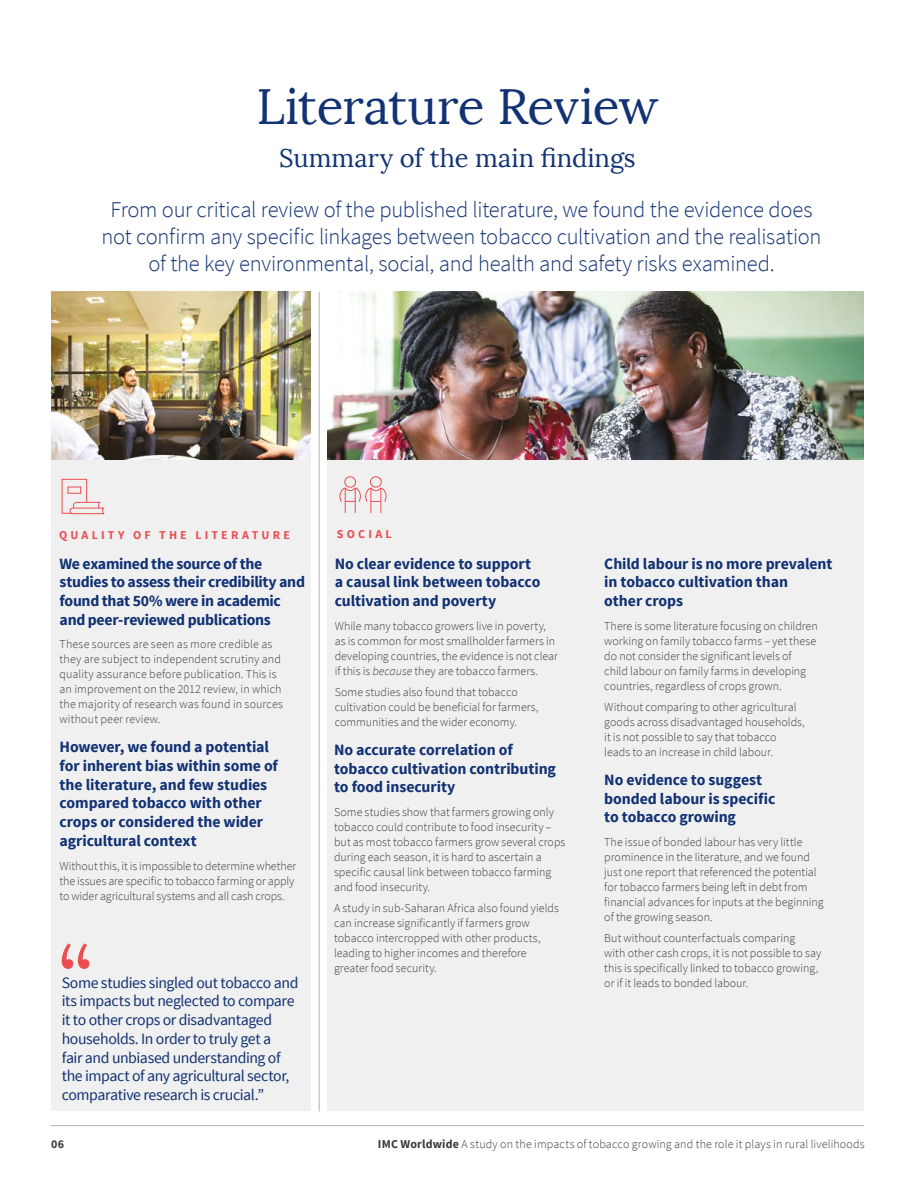
<style>
.page{position:relative;width:915px;height:1191px;background:#fff}
.page>*{position:absolute;margin:0;border:0;box-sizing:border-box;transform-origin:0 0}
.t1{font:49.5px "Lora";letter-spacing:-.01em;color:#123274}
.t2{font:25.5px "Lora";color:#123274}
.t3{font:300 22.5px/27px "Source Sans Pro";letter-spacing:-.015em;color:#123274;text-align:center}
.t4{font:700 15.75px/18.8px "Source Sans Pro";letter-spacing:-.005em;color:#123274}
.t5{font:15.75px/18.8px "Source Sans Pro";letter-spacing:-.025em;color:#123274}
.t6{font:300 12px/15px "Source Sans Pro";color:#3c3c3b}
.t7{font:700 12px "Source Sans Pro";letter-spacing:.265em;color:#ea4e51}
.t8{font:700 12px "Source Sans Pro";color:#3c3c3b}
.s1{font-style:italic}
.s2{font-weight:700}
</style>
<div class="page">
<div style="left:327px;top:459px;width:536px;height:651px;background:#f0f0f0"></div>
<div style="left:51px;top:459px;width:259px;height:651px;background:#f0f0f0"></div>
<svg style="left:62px;top:943px;width:27px;height:26px"></svg>
<div style="left:62px;top:479px;width:25px;height:34px;background:#f0f0f0;border:1px solid #ea4e51"></div>
<svg style="left:68px;top:486px;width:13px;height:7px"></svg>
<svg style="left:69px;top:501px;width:36px;height:14px"></svg>
<div style="left:344px;top:476px;width:12px;height:11px;border:1px solid #ea4e51;border-radius:50%"></div>
<div style="left:370px;top:476px;width:11px;height:11px;border:1px solid #ea4e51;border-radius:50%"></div>
<svg style="left:339px;top:487px;width:48px;height:26px"></svg>
<img style="left:327px;top:291px;width:536px;height:168px">
<img style="left:51px;top:291px;width:259px;height:168px">
<hr style="left:319px;top:292px;width:1px;height:819px;background:#b3b2b2">
<hr style="left:51px;top:1125px;width:812px;height:1px;background:#b3b2b2">
<h1 class="t1" style="left:256px;top:76px;width:403px">Literature Review</h1>
<h2 class="t2" style="left:279px;top:142px;width:358px">Summary of the main findings</h2>
<p class="t3" style="left:101px;top:196px;width:721px">From our critical review of the published literature, we found the evidence does not confirm any specific linkages between tobacco cultivation and the realisation of the key environmental, social, and health and safety risks examined.</p>
<p class="t7" style="left:337px;top:526px;width:56px">SOCIAL</p>
<h3 class="t4" style="left:334px;top:554px;width:207px">No clear evidence to support a causal link between tobacco cultivation and poverty</h3>
<p class="t6" style="left:334px;top:618px;width:224px">While many tobacco growers live in poverty, as is common for most smallholder farmers in developing countries, the evidence is not clear if this is <span class="s1">because</span> they are tobacco farmers.</p>
<p class="t6" style="left:334px;top:684px;width:205px">Some studies also found that tobacco cultivation could be beneficial for farmers, communities and the wider economy.</p>
<h3 class="t4" style="left:334px;top:741px;width:223px">No accurate correlation of tobacco cultivation contributing to food insecurity</h3>
<p class="t6" style="left:334px;top:804px;width:233px">Some studies show that farmers growing only tobacco could contribute to food insecurity – but as most tobacco farmers grow several crops during each season, it is hard to ascertain a specific causal link between tobacco farming and food insecurity.</p>
<p class="t6" style="left:334px;top:901px;width:226px">A study in sub-Saharan Africa also found yields can increase significantly if farmers grow tobacco intercropped with other products, leading to higher incomes and therefore greater food security.</p>
<p class="t7" style="left:59px;top:528px;width:232px">QUALITY OF THE LITERATURE</p>
<h3 class="t4" style="left:60px;top:554px;width:247px">We examined the source of the studies to assess their credibility and found that 50% were in academic and peer-reviewed publications</h3>
<p class="t6" style="left:60px;top:637px;width:225px">These sources are seen as more credible as they are subject to independent scrutiny and quality assurance before publication. This is an improvement on the 2012 review, in which the majority of research was found in sources without peer review.</p>
<h3 class="t4" style="left:60px;top:738px;width:220px">However, we found a potential for inherent bias within some of the literature, and few studies compared tobacco with other crops or considered the wider agricultural context</h3>
<p class="t6" style="left:60px;top:858px;width:238px">Without this, it is impossible to determine whether the issues are specific to tobacco farming or apply to wider agricultural systems and all cash crops.</p>
<h3 class="t4" style="left:604px;top:554px;width:229px">Child labour is no more prevalent in tobacco cultivation than<br>other crops</h3>
<p class="t6" style="left:604px;top:618px;width:215px">There is some literature focusing on children working on family tobacco farms – yet these do not consider the significant levels of child labour on family farms in developing countries, regardless of crops grown.</p>
<p class="t6" style="left:604px;top:699px;width:202px">Without comparing to other agricultural goods across disadvantaged households, it is not possible to say that tobacco leads to an increase in child labour.</p>
<h3 class="t4" style="left:604px;top:771px;width:173px">No evidence to suggest bonded labour is specific to tobacco growing</h3>
<p class="t6" style="left:604px;top:834px;width:221px">The issue of bonded labour has very little prominence in the literature, and we found just one report that referenced the potential for tobacco farmers being left in debt from financial advances for inputs at the beginning of the growing season.</p>
<p class="t6" style="left:604px;top:931px;width:218px">But without counterfactuals comparing<br>with other cash crops, it is not possible to say this is specifically linked to tobacco growing,</p>
<h3 class="t5" style="left:62px;top:973px;width:238px">Some studies singled out tobacco and</h3>
<p class="t6" style="left:604px;top:976px;width:145px">or if it leads to bonded labour.</p>
<h3 class="t5" style="left:62px;top:992px;width:234px">its impacts but neglected to compare it to other crops or disadvantaged households. In order to truly get a fair and unbiased understanding of the impact of any agricultural sector, comparative research is crucial.”</h3>
<p class="t8" style="left:51px;top:1136px;width:14px">06</p>
<p class="t6" style="left:378px;top:1136px;width:488px"><span class="s2">IMC Worldwide</span> A study on the impacts of tobacco growing and the role it plays in rural livelihoods</p>
</div>
